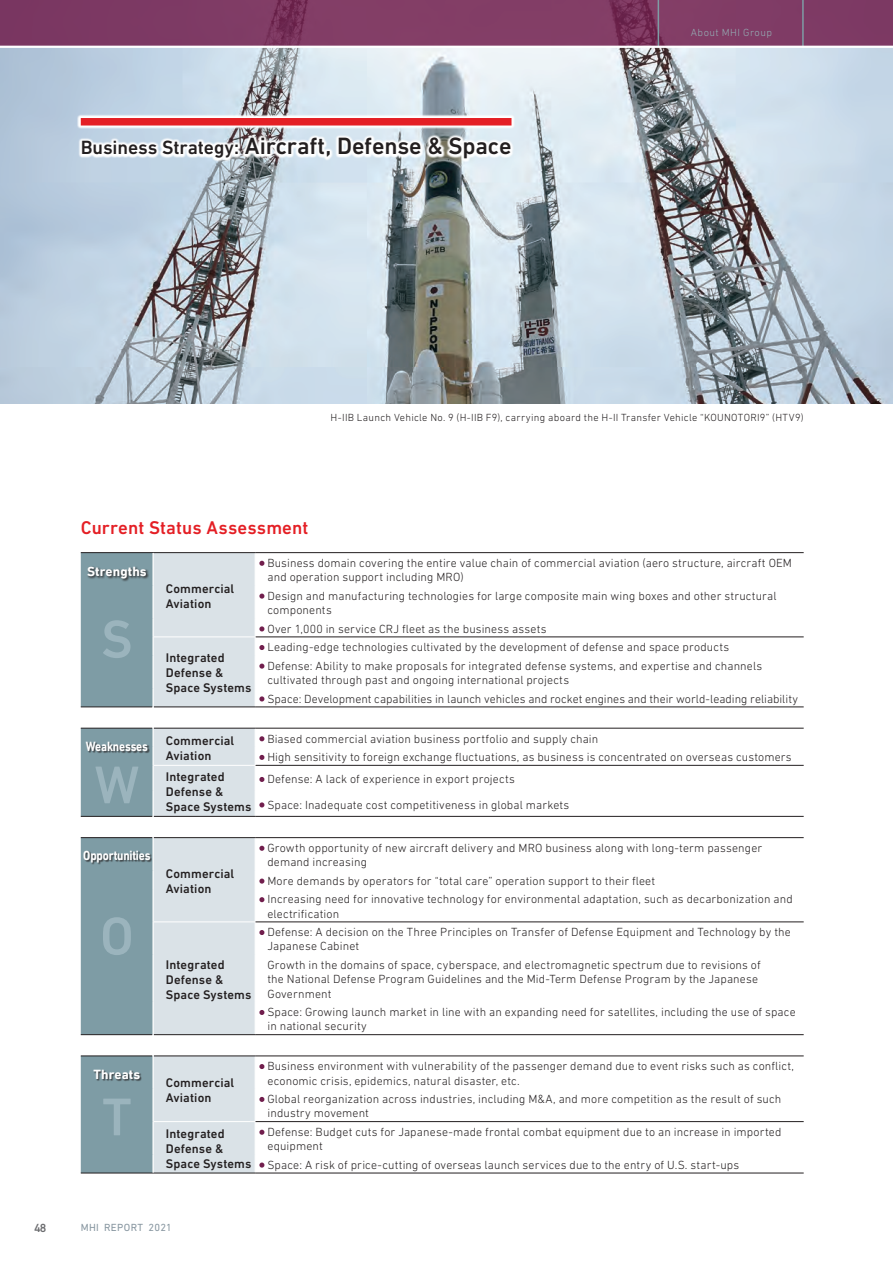
<style>
.page{position:relative;width:893px;height:1263px;background:#fff}
.page>*{position:absolute;margin:0;border:0;box-sizing:border-box;transform-origin:0 0}
.t1{font:500 54px "DIN Next LT Pro";color:#9bb4bd}
.t2{font:500 24px "DIN Next LT Pro";letter-spacing:-.005em;color:#231f20}
.t3{font:500 18.75px "DIN Next LT Pro";letter-spacing:.005em;color:#e41f25}
.t4{font:700 13.5px "DIN Next LT Pro";letter-spacing:-.01em;color:#fff;scale:.85 1}
.t5{font:700 13.5px "DIN Next LT Pro";letter-spacing:.01em;color:#fff}
.t6{font:500 12.75px/15px "DIN Next LT Pro";letter-spacing:.01em;color:#231f20}
.t7{font:300 12px/14.2px "DIN Next LT Pro";letter-spacing:.01em;color:#231f20}
.t8{font:500 12px "DIN Next LT Pro";color:#6c6d70}
.t9{font:300 10.5px "DIN Next LT Pro";letter-spacing:.025em;color:#231f20}
.t10{font:10.5px "DIN Next LT Pro";letter-spacing:.03em;color:#8796a0}
.t11{font:300 10.5px "DIN Next LT Pro";letter-spacing:.045em;color:#95acb4}
.s1{font-size:19.5px}
.s2{color:#711e4d}
</style>
<div class="page">
<svg style="left:154px;top:553px;width:101px;height:620px;fill:#dae2e7"></svg>
<hr style="left:154px;top:636px;width:101px;height:1px;background:#fff">
<hr style="left:154px;top:765px;width:101px;height:1px;background:#fff">
<hr style="left:154px;top:921px;width:101px;height:1px;background:#fff">
<hr style="left:154px;top:1121px;width:101px;height:1px;background:#fff">
<hr style="left:255px;top:637px;width:549px;height:1px;background:#231f20">
<hr style="left:255px;top:765px;width:549px;height:1px;background:#231f20">
<hr style="left:255px;top:922px;width:549px;height:1px;background:#231f20">
<hr style="left:255px;top:1121px;width:549px;height:1px;background:#231f20">
<hr style="left:81px;top:552px;width:72px;height:1px;background:#231f20">
<hr style="left:153px;top:552px;width:102px;height:1px;background:#231f20">
<hr style="left:255px;top:552px;width:549px;height:1px;background:#231f20">
<hr style="left:154px;top:706px;width:101px;height:1px;background:#231f20">
<hr style="left:255px;top:706px;width:549px;height:1px;background:#231f20">
<hr style="left:154px;top:728px;width:101px;height:1px;background:#231f20">
<hr style="left:255px;top:728px;width:549px;height:1px;background:#231f20">
<hr style="left:154px;top:816px;width:101px;height:1px;background:#231f20">
<hr style="left:255px;top:816px;width:549px;height:1px;background:#231f20">
<hr style="left:154px;top:837px;width:101px;height:1px;background:#231f20">
<hr style="left:255px;top:837px;width:549px;height:1px;background:#231f20">
<hr style="left:154px;top:1034px;width:101px;height:1px;background:#231f20">
<hr style="left:255px;top:1034px;width:549px;height:1px;background:#231f20">
<hr style="left:81px;top:1173px;width:72px;height:1px;background:#231f20">
<hr style="left:154px;top:1055px;width:101px;height:1px;background:#231f20">
<hr style="left:255px;top:1055px;width:549px;height:1px;background:#231f20">
<hr style="left:153px;top:1173px;width:102px;height:1px;background:#231f20">
<hr style="left:255px;top:1173px;width:549px;height:1px;background:#231f20">
<svg style="left:81px;top:553px;width:73px;height:620px"></svg>
<div style="left:86px;top:565px;width:63px;height:17px;background:#231f20;opacity:.75"></div>
<div style="left:86px;top:742px;width:64px;height:12px;background:#231f20;opacity:.75"></div>
<div style="left:83px;top:851px;width:69px;height:14px;background:#231f20;opacity:.75"></div>
<div style="left:93px;top:1070px;width:49px;height:11px;background:#231f20;opacity:.75"></div>
<img style="left:0;top:48px;width:893px;height:356px">
<svg style="left:0;top:0;width:893px;height:46px;fill:#803c65"></svg>
<svg style="left:77px;top:114px;width:438px;height:49px"></svg>
<div style="left:81px;top:118px;width:430px;height:8px;background:#e41f25"></div>
<hr style="left:802px;top:0;width:2px;height:47px;background:#7e9ca5">
<hr style="left:658px;top:0;width:1px;height:47px;background:#7e9ca5">
<hr style="left:0;top:46px;width:893px;height:2px;background:#fff">
<h2 class="t2" style="left:81px;top:132px;width:432px"><span class="s1">Business Strategy:</span> Aircraft, Defense &amp; Space</h2>
<p class="t11" style="left:691px;top:27px;width:83px">About MHI Group</p>
<p class="t9" style="left:331px;top:411px;width:475px">H-IIB Launch Vehicle No. 9 (H-IIB F9), carrying aboard the H-II Transfer Vehicle “KOUNOTORI9” (HTV9)</p>
<h3 class="t3" style="left:81px;top:517px;width:229px">Current Status Assessment</h3>
<p class="t5" style="left:87px;top:563px;width:61px">Strengths</p>
<h1 class="t1" style="left:101px;top:608px;width:33px">S</h1>
<p class="t4" style="left:86px;top:739px;width:75px">Weaknesses</p>
<h1 class="t1" style="left:95px;top:754px;width:46px">W</h1>
<p class="t4" style="left:83px;top:848px;width:81px">Opportunities</p>
<h1 class="t1" style="left:100px;top:905px;width:35px">O</h1>
<p class="t5" style="left:93px;top:1066px;width:49px">Threats</p>
<h1 class="t1" style="left:102px;top:1085px;width:31px">T</h1>
<p class="t6" style="left:166px;top:581px;width:70px">Commercial<br>Aviation</p>
<p class="t6" style="left:166px;top:650px;width:87px">Integrated<br>Defense &amp;<br>Space Systems</p>
<p class="t7" style="left:267px;top:556px;width:526px;text-indent:-8px"><span class="s2">•</span> Business domain covering the entire value chain of commercial aviation (aero structure, aircraft OEM and operation support including MRO)</p>
<p class="t7" style="left:267px;top:588px;width:511px;text-indent:-8px"><span class="s2">•</span> Design and manufacturing technologies for large composite main wing boxes and other structural components</p>
<p class="t7" style="left:259px;top:621px;width:289px"><span class="s2">•</span> Over 1,000 in service CRJ fleet as the business assets</p>
<p class="t7" style="left:259px;top:640px;width:471px"><span class="s2">•</span> Leading-edge technologies cultivated by the development of defense and space products</p>
<p class="t7" style="left:267px;top:658px;width:496px;text-indent:-8px"><span class="s2">•</span> Defense: Ability to make proposals for integrated defense systems, and expertise and channels cultivated through past and ongoing international projects</p>
<p class="t7" style="left:259px;top:691px;width:540px"><span class="s2">•</span> Space: Development capabilities in launch vehicles and rocket engines and their world-leading reliability</p>
<p class="t6" style="left:166px;top:733px;width:70px">Commercial<br>Aviation</p>
<p class="t7" style="left:259px;top:731px;width:340px"><span class="s2">•</span> Biased commercial aviation business portfolio and supply chain</p>
<p class="t7" style="left:259px;top:750px;width:534px"><span class="s2">•</span> High sensitivity to foreign exchange fluctuations, as business is concentrated on overseas customers</p>
<p class="t6" style="left:166px;top:769px;width:87px">Integrated<br>Defense &amp;<br>Space Systems</p>
<p class="t7" style="left:259px;top:772px;width:257px"><span class="s2">•</span> Defense: A lack of experience in export projects</p>
<p class="t7" style="left:259px;top:797px;width:311px"><span class="s2">•</span> Space: Inadequate cost competitiveness in global markets</p>
<p class="t6" style="left:166px;top:866px;width:70px">Commercial<br>Aviation</p>
<p class="t6" style="left:166px;top:957px;width:87px">Integrated<br>Defense &amp;<br>Space Systems</p>
<p class="t7" style="left:267px;top:841px;width:496px;text-indent:-8px"><span class="s2">•</span> Growth opportunity of new aircraft delivery and MRO business along with long-term passenger demand increasing</p>
<p class="t7" style="left:259px;top:873px;width:397px"><span class="s2">•</span> More demands by operators for “total care” operation support to their fleet</p>
<p class="t7" style="left:267px;top:892px;width:527px;text-indent:-8px"><span class="s2">•</span> Increasing need for innovative technology for environmental adaptation, such as decarbonization and electrification</p>
<p class="t7" style="left:267px;top:925px;width:525px;text-indent:-8px"><span class="s2">•</span> Defense: A decision on the Three Principles on Transfer of Defense Equipment and Technology by the<br>Japanese Cabinet</p>
<p class="t7" style="left:267px;top:958px;width:495px">Growth in the domains of space, cyberspace, and electromagnetic spectrum due to revisions of the National Defense Program Guidelines and the Mid-Term Defense Program by the Japanese<br>Government</p>
<p class="t7" style="left:267px;top:1005px;width:530px;text-indent:-8px"><span class="s2">•</span> Space: Growing launch market in line with an expanding need for satellites, including the use of space in national security</p>
<p class="t6" style="left:166px;top:1075px;width:70px">Commercial<br>Aviation</p>
<p class="t7" style="left:267px;top:1059px;width:528px;text-indent:-8px"><span class="s2">•</span> Business environment with vulnerability of the passenger demand due to event risks such as conflict, economic crisis, epidemics, natural disaster, etc.</p>
<p class="t7" style="left:267px;top:1092px;width:515px;text-indent:-8px"><span class="s2">•</span> Global reorganization across industries, including M&amp;A, and more competition as the result of such industry movement</p>
<p class="t6" style="left:166px;top:1126px;width:87px">Integrated<br>Defense &amp;<br>Space Systems</p>
<p class="t7" style="left:267px;top:1124px;width:516px;text-indent:-8px"><span class="s2">•</span> Defense: Budget cuts for Japanese-made frontal combat equipment due to an increase in imported equipment</p>
<p class="t7" style="left:259px;top:1157px;width:481px"><span class="s2">•</span> Space: A risk of price-cutting of overseas launch services due to the entry of U.S. start-ups</p>
<p class="t8" style="left:34px;top:1221px;width:14px">48</p>
<p class="t10" style="left:81px;top:1221px;width:92px">MHI REPORT 2021</p>
</div>
